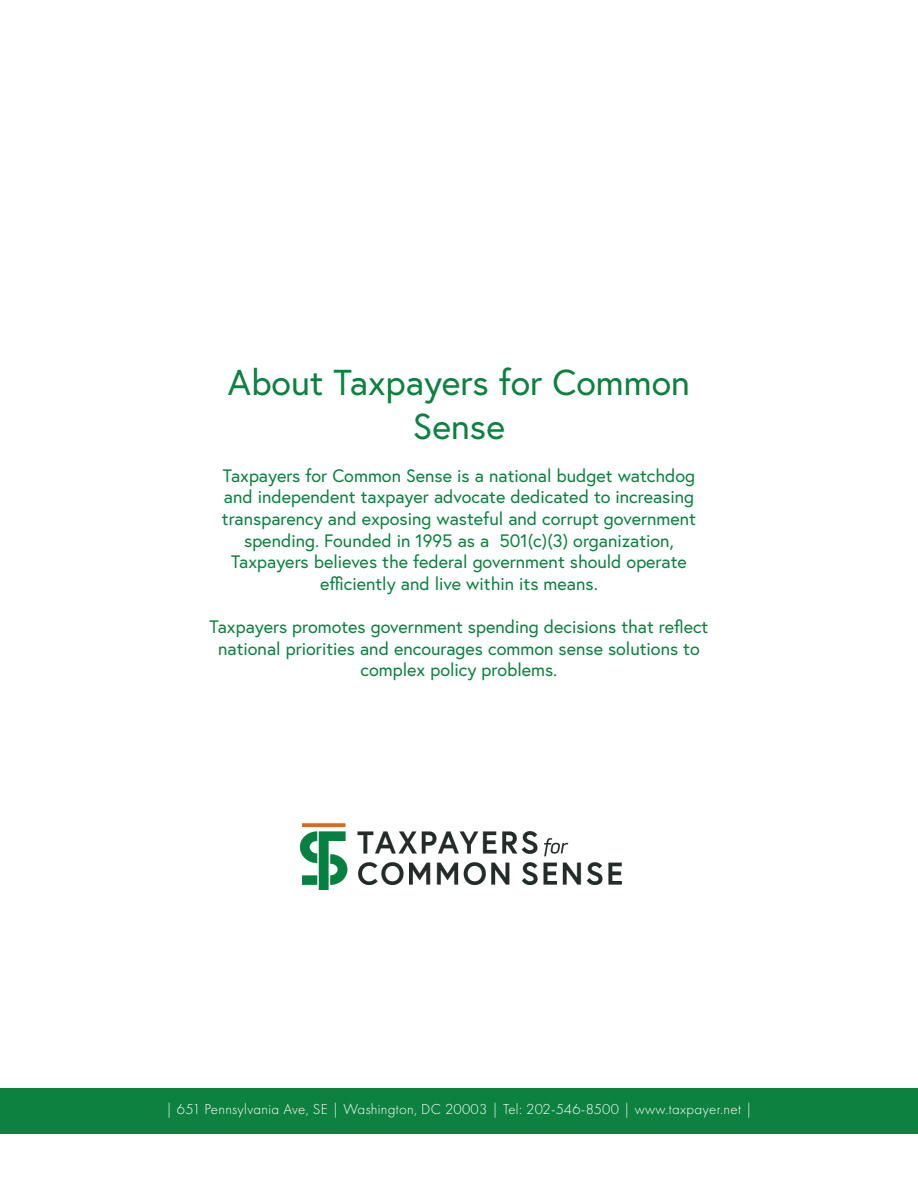
<style>
.page{position:relative;width:918px;height:1188px;background:#fff}
.page>*{position:absolute;margin:0;border:0;box-sizing:border-box;transform-origin:0 0}
.t1{font:36px/43.2px "Europa";color:#0c8140;text-align:center}
.t2{font:18px/21.6px "Europa";color:#0c8140;text-align:center}
.t3{font:300 15px "Futura PT";letter-spacing:.02em;color:#fff}
</style>
<div class="page">
<div style="left:0;top:1089px;width:918px;height:45px;background:#0c8140"></div>
<img style="left:299px;top:823px;width:323px;height:67px">
<h1 class="t1" style="left:228px;top:364px;width:464px">About Taxpayers for Common<br>Sense</h1>
<p class="t2" style="left:222px;top:466px;width:476px">Taxpayers for Common Sense is a national budget watchdog and independent taxpayer advocate dedicated to increasing transparency and exposing wasteful and corrupt government spending. Founded in 1995 as a 501(c)(3) organization, Taxpayers believes the federal government should operate efficiently and live within its means.</p>
<p class="t2" style="left:210px;top:617px;width:500px">Taxpayers promotes government spending decisions that reflect national priorities and encourages common sense solutions to complex policy problems.</p>
<p class="t3" style="left:165px;top:1103px;width:589px">| 651 Pennsylvania Ave, SE | Washington, DC 20003 | Tel: 202-546-8500 | www.taxpayer.net |</p>
</div>
